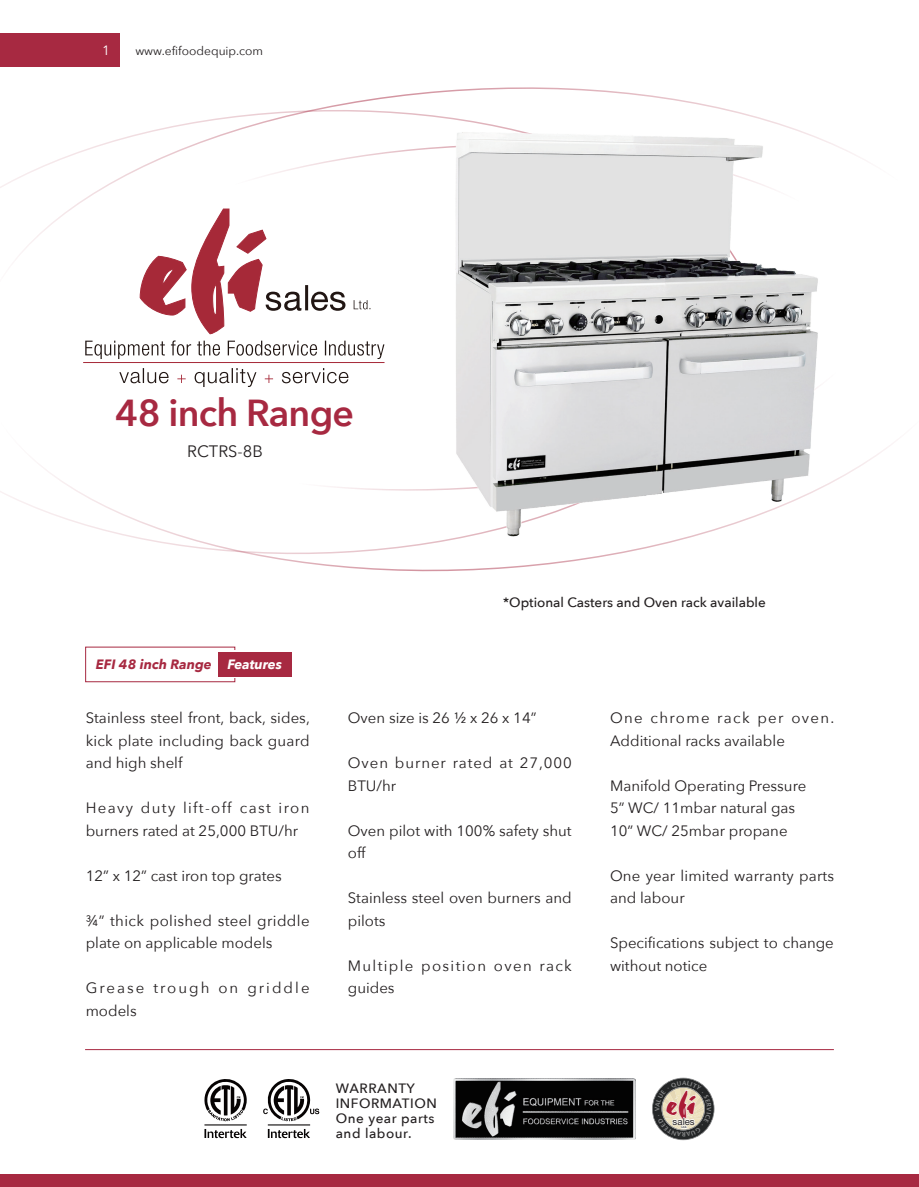
<style>
.page{position:relative;width:919px;height:1187px;background:#fff}
.page>*{position:absolute;margin:0;border:0;box-sizing:border-box;transform-origin:0 0}
.t1{font:600 37.5px "Avenir Next";letter-spacing:-.02em;color:#a72941}
.t2{font:31.95px "Choc ICG";color:#aa1c36}
.t3{font:16.5px "Avenir Next";color:#231f20}
.t4{font:15px/22.5px "Avenir Next";color:#231f20}
.t5{font:15px/22.5px "Avenir Next";letter-spacing:.075em;color:#231f20}
.t6{font:15px/22.5px "Avenir Next";letter-spacing:.025em;color:#231f20}
.t7{font:15px/22.5px "Avenir Next";letter-spacing:.09em;color:#231f20}
.t8{font:15px/22.5px "Avenir Next";letter-spacing:.06em;color:#231f20}
.t9{font:15px/22.5px "Avenir Next";letter-spacing:.135em;color:#231f20}
.t10{font:500 13.5px/15px "Avenir Next";letter-spacing:.03em;color:#231f20}
.t11{font:500 13.5px "Avenir Next";color:#231f20}
.t12{font:italic 700 13.5px "Avenir Next";color:#a72941}
.t13{font:13.5px "Avenir Next";color:#fff}
.t14{font:12px "Avenir Next";color:#231f20}
.t15{font:9.6px "Helvetica Neue";letter-spacing:.01em;color:#231f20}
.t16{font:500 3px "Helvetica Neue";color:#231f20}
.s1{color:#fff}
</style>
<div class="page">
<svg style="left:0;top:87px;width:893px;height:485px"></svg>
<svg style="left:282px;top:368px;width:66px;height:15px"></svg>
<svg style="left:265px;top:374px;width:8px;height:9px"></svg>
<svg style="left:194px;top:368px;width:62px;height:19px"></svg>
<svg style="left:177px;top:374px;width:9px;height:9px"></svg>
<svg style="left:119px;top:368px;width:50px;height:15px"></svg>
<hr style="left:83px;top:362px;width:301px;height:1px;background:#a62938">
<svg style="left:353px;top:300px;width:17px;height:9px"></svg>
<svg style="left:85px;top:340px;width:299px;height:19px"></svg>
<svg style="left:140px;top:209px;width:205px;height:125px"></svg>
<div style="left:85px;top:646px;width:150px;height:36px;border:1px solid #a72941"></div>
<div style="left:87px;top:650px;width:162px;height:27px;background:#fff"></div>
<div style="left:218px;top:652px;width:74px;height:24px;background:#a72941"></div>
<div style="left:0;top:1174px;width:918px;height:12px;background:#a72941"></div>
<img style="left:454px;top:131px;width:365px;height:405px">
<hr style="left:85px;top:1049px;width:748px;height:1px;background:#a72941">
<div style="left:0;top:33px;width:119px;height:34px;background:#a72941"></div>
<img style="left:453px;top:1078px;width:182px;height:61px">
<svg style="left:268px;top:1129px;width:42px;height:8px"></svg>
<svg style="left:263px;top:1079px;width:56px;height:42px"></svg>
<hr style="left:268px;top:1124px;width:42px;height:1px;background:#060303">
<svg style="left:204px;top:1128px;width:43px;height:9px"></svg>
<svg style="left:204px;top:1079px;width:43px;height:42px"></svg>
<hr style="left:204px;top:1124px;width:43px;height:1px;background:#060303">
<svg style="left:652px;top:1077px;width:62px;height:62px"></svg>
<p class="t13" style="left:102px;top:38px;width:9px">1</p>
<p class="t14" style="left:135px;top:40px;width:129px">www.efifoodequip.com</p>
<h1 class="t1" style="left:116px;top:381px;width:240px">48 inch Range</h1>
<p class="t3" style="left:187px;top:437px;width:77px">RCTRS-8B</p>
<p class="t12" style="left:96px;top:652px;width:188px">EFI 48 inch Range <span class="s1">Features</span></p>
<p class="t11" style="left:503px;top:590px;width:264px">*Optional Casters and Oven rack available</p>
<p class="t4" style="left:86px;top:706px;width:226px;text-align:justify">Stainless steel front, back, sides, kick plate including back guard and high shelf</p>
<p class="t5" style="left:86px;top:796px;width:225px">Heavy duty lift-off cast iron burners rated at 25,000 BTU/hr</p>
<p class="t4" style="left:86px;top:863px;width:197px">12” x 12” cast iron top grates</p>
<p class="t6" style="left:86px;top:908px;width:225px">¾” thick polished steel griddle plate on applicable models</p>
<p class="t9" style="left:86px;top:976px;width:225px">Grease trough on griddle models</p>
<p class="t4" style="left:348px;top:706px;width:190px">Oven size is 26 ½ x 26 x 14”</p>
<p class="t8" style="left:348px;top:751px;width:225px">Oven burner rated at 27,000<br>BTU/hr</p>
<p class="t4" style="left:348px;top:818px;width:225px">Oven pilot with 100% safety shut off</p>
<p class="t4" style="left:348px;top:886px;width:225px">Stainless steel oven burners and pilots</p>
<p class="t7" style="left:348px;top:953px;width:225px">Multiple position oven rack guides</p>
<p class="t4" style="left:610px;top:706px;width:226px">One chrome rack per oven.<br>Additional racks available</p>
<p class="t4" style="left:610px;top:773px;width:198px">Manifold Operating Pressure<br>5” WC/ 11mbar natural gas<br>10” WC/ 25mbar propane</p>
<p class="t4" style="left:610px;top:863px;width:225px">One year limited warranty parts and labour</p>
<p class="t4" style="left:610px;top:931px;width:225px">Specifications subject to change without notice</p>
<p class="t10" style="left:336px;top:1080px;width:102px">WARRANTY<br>INFORMATION<br>One year parts and labour.</p>
<h2 class="t2" style="left:665px;top:1083px;width:32px">efi</h2>
<p class="t15" style="left:672px;top:1115px;width:24px">sales</p>
<p class="t16" style="left:681px;top:1125px;width:7px">Ltd.</p>
</div>
